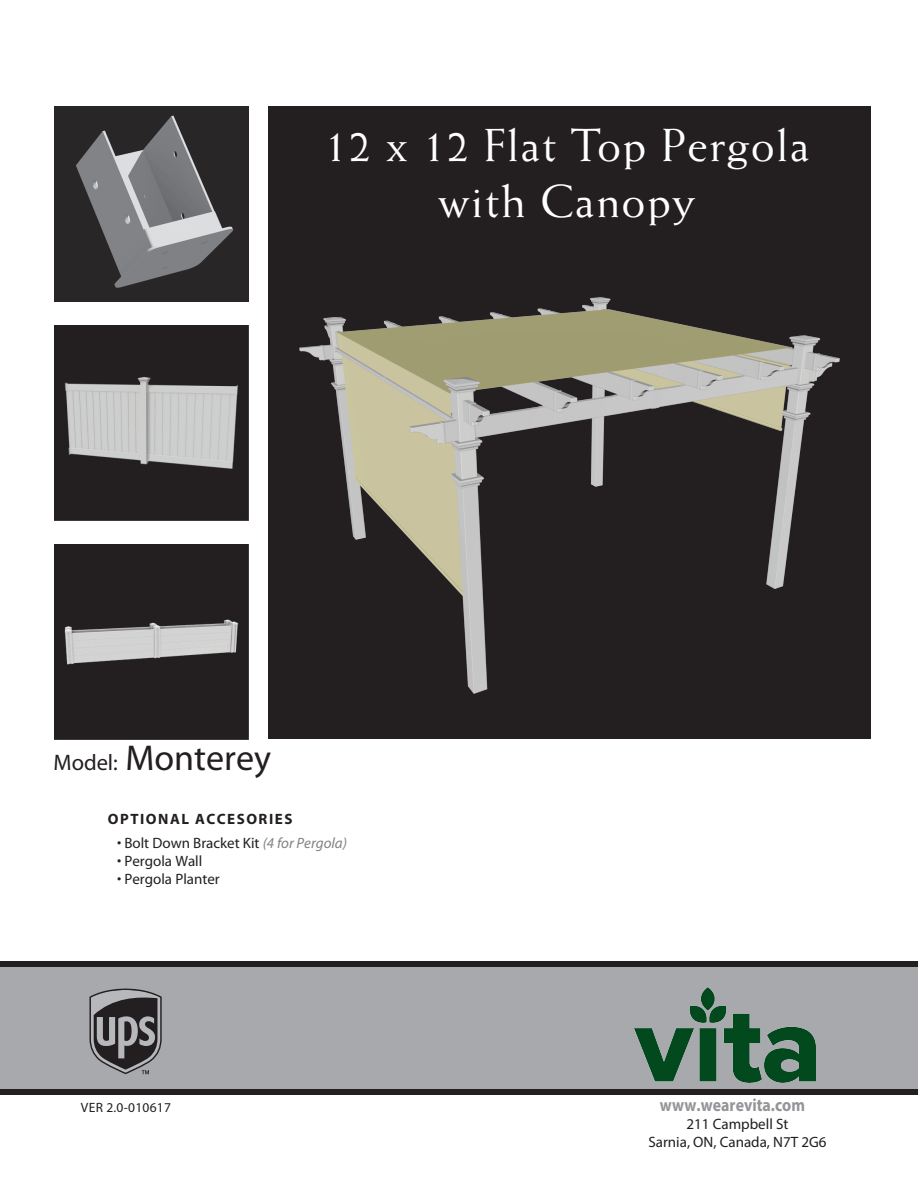
<style>
.page{position:relative;width:918px;height:1188px;background:#fff}
.page>*{position:absolute;margin:0;border:0;box-sizing:border-box;transform-origin:0 0}
.t1{font:46.5px/55.8px "Weiss Std";letter-spacing:.03em;color:#fff;text-align:center}
.t2{font:36px "Myriad";color:#231f20}
.t3{font:700 18px "Myriad Pro";color:#939598;scale:.88 1}
.t4{font:15px "Myriad";color:#231f20}
.t5{font:15px/18px "Myriad Pro";color:#221e1f;text-align:center}
.t6{font:700 15px "Myriad";letter-spacing:.1em;color:#231f20}
.t7{font:13.5px "Myriad";letter-spacing:.02em;color:#231f20}
.s1{font-size:22.5px}
.s2{font-style:italic;color:#808285}
.s3{font-family:"Myriad"}
</style>
<div class="page">
<div style="left:0;top:964px;width:918px;height:129px;background:#a8a9ad"></div>
<div style="left:269px;top:107px;width:602px;height:632px;background:#231f20"></div>
<div style="left:0;top:1089px;width:918px;height:6px;background:#231f20"></div>
<div style="left:0;top:962px;width:918px;height:5px;background:#231f20"></div>
<svg style="left:89px;top:988px;width:73px;height:86px"></svg>
<svg style="left:54px;top:107px;width:194px;height:194px;background:#515051"></svg>
<img style="left:54px;top:545px;width:194px;height:194px">
<img style="left:54px;top:326px;width:194px;height:194px">
<img style="left:300px;top:297px;width:540px;height:396px">
<img style="left:634px;top:987px;width:181px;height:96px">
<h1 class="t1" style="left:324px;top:116px;width:487px">12 x 12 Flat Top Pergola with Canopy</h1>
<h2 class="t2" style="left:53px;top:740px;width:219px"><span class="s1">Model:</span> Monterey</h2>
<p class="t6" style="left:108px;top:811px;width:186px">OPTIONAL ACCESORIES</p>
<p class="t4" style="left:117px;top:836px;width:231px">• Bolt Down Bracket Kit <span class="s2">(4 for Pergola)</span></p>
<p class="t4" style="left:117px;top:854px;width:87px">• Pergola Wall</p>
<p class="t4" style="left:117px;top:872px;width:104px">• Pergola Planter</p>
<p class="t7" style="left:81px;top:1100px;width:92px">VER 2.0-010617</p>
<p class="t3" style="left:660px;top:1093px;width:166px"><span class="s3">www.</span>wearevita<span class="s3">.com</span></p>
<p class="t5" style="left:648px;top:1115px;width:180px">211 Campbell St<br>Sarnia, ON, Canada, N7T 2G6</p>
</div>
